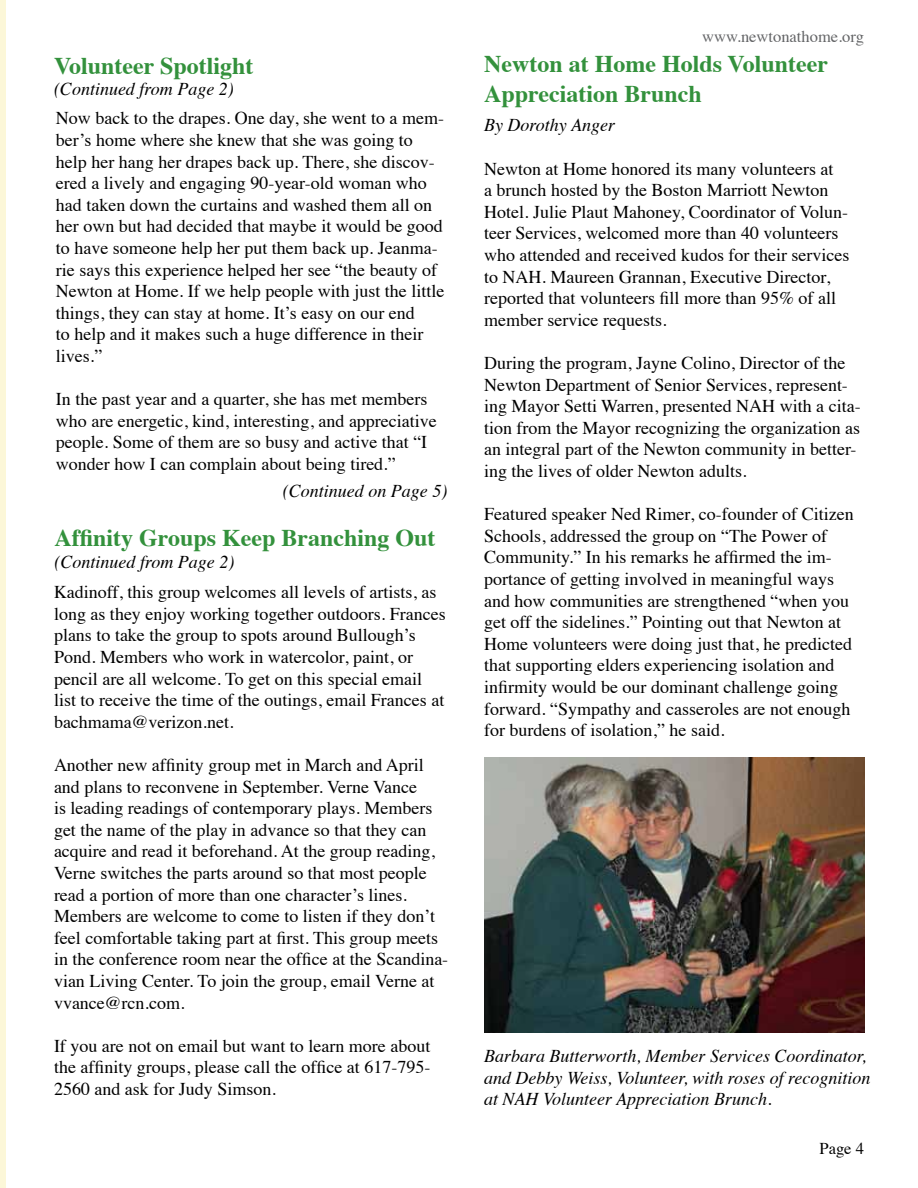
<style>
.page{position:relative;width:918px;height:1188px;background:#fff}
.page>*{position:absolute;margin:0;border:0;box-sizing:border-box;transform-origin:0 0}
.t1{font:700 24px/30px "Times";color:#33913c}
.t2{font:18px/21.6px "Times";color:#000}
.t3{font:italic 18px/21.6px "Times";color:#000}
.t4{font:16.5px "Times";color:#636466}
.t5{font:16.5px "Times";color:#000}
</style>
<div class="page">
<div style="left:0;top:0;width:5px;height:1188px;background:#fcf7d8"></div>
<img style="left:484px;top:758px;width:380px;height:275px">
<h1 class="t1" style="left:54px;top:48px;width:201px">Volunteer Spotlight</h1>
<p class="t3" style="left:54px;top:77px;width:181px">(Continued from Page 2)</p>
<p class="t2" style="left:56px;top:106px;width:390px">Now back to the drapes. One day, she went to a mem&shy;ber’s home where she knew that she was going to help her hang her drapes back up. There, she discov&shy;ered a lively and engaging 90-year-old woman who had taken down the curtains and washed them all on her own but had decided that maybe it would be good to have someone help her put them back up. Jeanma&shy;rie says this experience helped her see “the beauty of Newton at Home. If we help people with just the little things, they can stay at home. It’s easy on our end<br>to help and it makes such a huge difference in their lives.”</p>
<p class="t2" style="left:56px;top:387px;width:383px">In the past year and a quarter, she has met members who are energetic, kind, interesting, and appreciative people. Some of them are so busy and active that “I wonder how I can complain about being tired.”</p>
<p class="t3" style="left:283px;top:479px;width:166px">(Continued on Page 5)</p>
<h1 class="t1" style="left:55px;top:521px;width:382px">Affinity Groups Keep Branching Out</h1>
<p class="t3" style="left:55px;top:550px;width:181px">(Continued from Page 2)</p>
<p class="t2" style="left:54px;top:580px;width:393px">Kadinoff, this group welcomes all levels of artists, as long as they enjoy working together outdoors. Frances plans to take the group to spots around Bullough’s Pond. Members who work in watercolor, paint, or pencil are all welcome. To get on this special email list to receive the time of the outings, email Frances at bachmama@verizon.net.</p>
<p class="t2" style="left:54px;top:753px;width:396px">Another new affinity group met in March and April and plans to reconvene in September. Verne Vance<br>is leading readings of contemporary plays. Members get the name of the play in advance so that they can acquire and read it beforehand. At the group reading, Verne switches the parts around so that most people read a portion of more than one character’s lines.<br>Members are welcome to come to listen if they don’t feel comfortable taking part at first. This group meets in the conference room near the office at the Scandina&shy;vian Living Center. To join the group, email Verne at vvance@rcn.com.</p>
<p class="t2" style="left:54px;top:1033px;width:378px;text-align:justify">If you are not on email but want to learn more about the affinity groups, please call the office at 617-795- 2560 and ask for Judy Simson.</p>
<p class="t4" style="left:702px;top:21px;width:163px">www.newtonathome.org</p>
<h1 class="t1" style="left:484px;top:47px;width:345px">Newton at Home Holds Volunteer<br>Appreciation Brunch</h1>
<p class="t3" style="left:484px;top:113px;width:133px">By Dorothy Anger</p>
<p class="t2" style="left:484px;top:156px;width:367px">Newton at Home honored its many volunteers at<br>a brunch hosted by the Boston Marriott Newton Hotel. Julie Plaut Mahoney, Coordinator of Volun&shy;teer Services, welcomed more than 40 volunteers who attended and received kudos for their services to NAH. Maureen Grannan, Executive Director, reported that volunteers fill more than 95% of all member service requests.</p>
<p class="t2" style="left:484px;top:351px;width:378px">During the program, Jayne Colino, Director of the Newton Department of Senior Services, represent&shy;ing Mayor Setti Warren, presented NAH with a cita&shy;tion from the Mayor recognizing the organization as an integral part of the Newton community in better&shy;ing the lives of older Newton adults.</p>
<p class="t2" style="left:484px;top:502px;width:371px">Featured speaker Ned Rimer, co-founder of Citizen Schools, addressed the group on “The Power of Community.” In his remarks he affirmed the im&shy;portance of getting involved in meaningful ways and how communities are strengthened “when you get off the sidelines.” Pointing out that Newton at Home volunteers were doing just that, he predicted that supporting elders experiencing isolation and infirmity would be our dominant challenge going forward. “Sympathy and casseroles are not enough for burdens of isolation,” he said.</p>
<p class="t3" style="left:484px;top:1044px;width:388px">Barbara Butterworth, Member Services Coordinator, and Debby Weiss, Volunteer, with roses of recognition at NAH Volunteer Appreciation Brunch.</p>
<p class="t5" style="left:820px;top:1133px;width:46px">Page 4</p>
</div>
